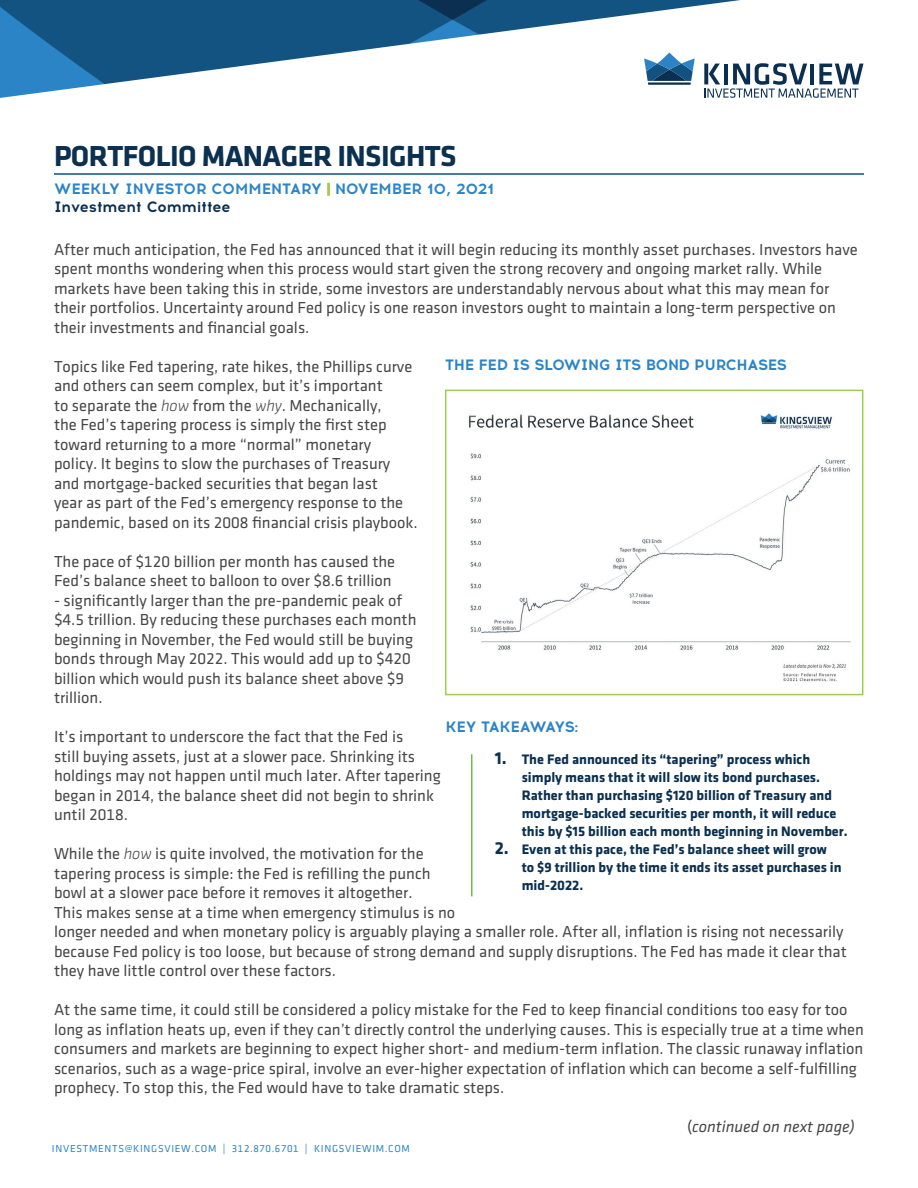
<style>
.page{position:relative;width:918px;height:1188px;background:#fff}
.page>*{position:absolute;margin:0;border:0;box-sizing:border-box;transform-origin:0 0}
.t1{font:700 30px "Klavika";letter-spacing:-.02em;color:#0b3050}
.t2{font:16.5px/19.5px "Klavika Regular TF";color:#474748}
.t3{font:italic 16.5px "Klavika";color:#474748}
.t4{font:700 15px/18px "Acrom";letter-spacing:-.01em;color:#2c84c6}
.t5{font:700 15px "Acrom";letter-spacing:-.03em;color:#2c84c6}
.t6{font:700 14.25px/18px "Klavika";color:#0b3050}
.t7{font:10.5px "Klavika Regular TF";letter-spacing:.07em;color:#2c84c6}
.s1{color:#fff}
.s2{color:#0a2f50}
.s3{font-family:"Klavika";font-weight:300;font-style:italic}
.s4{font-family:"Klavika Regular TF";font-style:normal}
.s5{font-size:18px}
</style>
<div class="page">
<img style="left:0;top:0;width:864px;height:98px">
<hr style="left:54px;top:173px;width:810px;height:2px;background:#0e5282">
<hr style="left:648px;top:82px;width:43px;height:3px;background:#0a2f50">
<svg style="left:644px;top:53px;width:51px;height:28px"></svg>
<svg style="left:704px;top:63px;width:159px;height:35px"></svg>
<div style="left:445px;top:390px;width:418px;height:305px;background:#fff;border:2px solid #9fcd4d"></div>
<hr style="left:471px;top:754px;width:1px;height:142px;background:#6dbe46">
<img style="left:469px;top:413px;width:382px;height:269px">
<h1 class="t1" style="left:54px;top:139px;width:404px">PORTFOLIO MANAGER INSIGHTS</h1>
<p class="t4" style="left:54px;top:180px;width:441px">WEEKLY INVESTOR COMMENTARY <span class="s1">|</span> NOVEMBER 10, 2021<br><span class="s2">Investment Committee</span></p>
<p class="t2" style="left:54px;top:240px;width:805px">After much anticipation, the Fed has announced that it will begin reducing its monthly asset purchases. Investors have spent months wondering when this process would start given the strong recovery and ongoing market rally. While markets have been taking this in stride, some investors are understandably nervous about what this may mean for their portfolios. Uncertainty around Fed policy is one reason investors ought to maintain a long-term perspective on their investments and financial goals.</p>
<p class="t2" style="left:54px;top:357px;width:365px">Topics like Fed tapering, rate hikes, the Phillips curve and others can seem complex, but it’s important<br>to separate the <span class="s3">how</span> from the <span class="s3">why</span>. Mechanically,<br>the Fed’s tapering process is simply the first step toward returning to a more “normal” monetary policy. It begins to slow the purchases of Treasury and mortgage-backed securities that began last<br>year as part of the Fed’s emergency response to the pandemic, based on its 2008 financial crisis playbook.</p>
<p class="t2" style="left:54px;top:552px;width:343px">The pace of $120 billion per month has caused the<br>Fed’s balance sheet to balloon to over $8.6 trillion</p>
<p class="t2" style="left:54px;top:591px;width:364px">- significantly larger than the pre-pandemic peak of $4.5 trillion. By reducing these purchases each month beginning in November, the Fed would still be buying bonds through May 2022. This would add up to $420 billion which would push its balance sheet above $9 trillion.</p>
<p class="t2" style="left:54px;top:727px;width:388px">It’s important to underscore the fact that the Fed is<br>still buying assets, just at a slower pace. Shrinking its holdings may not happen until much later. After tapering began in 2014, the balance sheet did not begin to shrink until 2018.</p>
<p class="t2" style="left:54px;top:844px;width:794px">While the <span class="s3">how</span> is quite involved, the motivation for the<br>tapering process is simple: the Fed is refilling the punch<br>bowl at a slower pace before it removes it altogether.<br>This makes sense at a time when emergency stimulus is no<br>longer needed and when monetary policy is arguably playing a smaller role. After all, inflation is rising not necessarily because Fed policy is too loose, but because of strong demand and supply disruptions. The Fed has made it clear that they have little control over these factors.</p>
<p class="t2" style="left:54px;top:1000px;width:811px">At the same time, it could still be considered a policy mistake for the Fed to keep financial conditions too easy for too long as inflation heats up, even if they can’t directly control the underlying causes. This is especially true at a time when consumers and markets are beginning to expect higher short- and medium-term inflation. The classic runaway inflation scenarios, such as a wage-price spiral, involve an ever-higher expectation of inflation which can become a self-fulfilling prophecy. To stop this, the Fed would have to take dramatic steps.</p>
<p class="t3" style="left:687px;top:1118px;width:169px"><span class="s4">(</span>continued on next page)</p>
<p class="t4" style="left:445px;top:356px;width:344px">THE FED IS SLOWING ITS BOND PURCHASES</p>
<p class="t5" style="left:446px;top:716px;width:135px">KEY TAKEAWAYS:</p>
<p class="t6" style="left:522px;top:751px;width:328px;text-indent:-27px"><span class="s5">1.</span> The Fed announced its “tapering” process which simply means that it will slow its bond purchases.<br>Rather than purchasing $120 billion of Treasury and mortgage-backed securities per month, it will reduce this by $15 billion each month beginning in November.</p>
<p class="t6" style="left:522px;top:841px;width:322px;text-indent:-27px"><span class="s5">2.</span> Even at this pace, the Fed’s balance sheet will grow to $9 trillion by the time it ends its asset purchases in mid-2022.</p>
<p class="t7" style="left:52px;top:1143px;width:360px">INVESTMENTS@KINGSVIEW.COM | 312.870.6701 | KINGSVIEWIM.COM</p>
</div>
